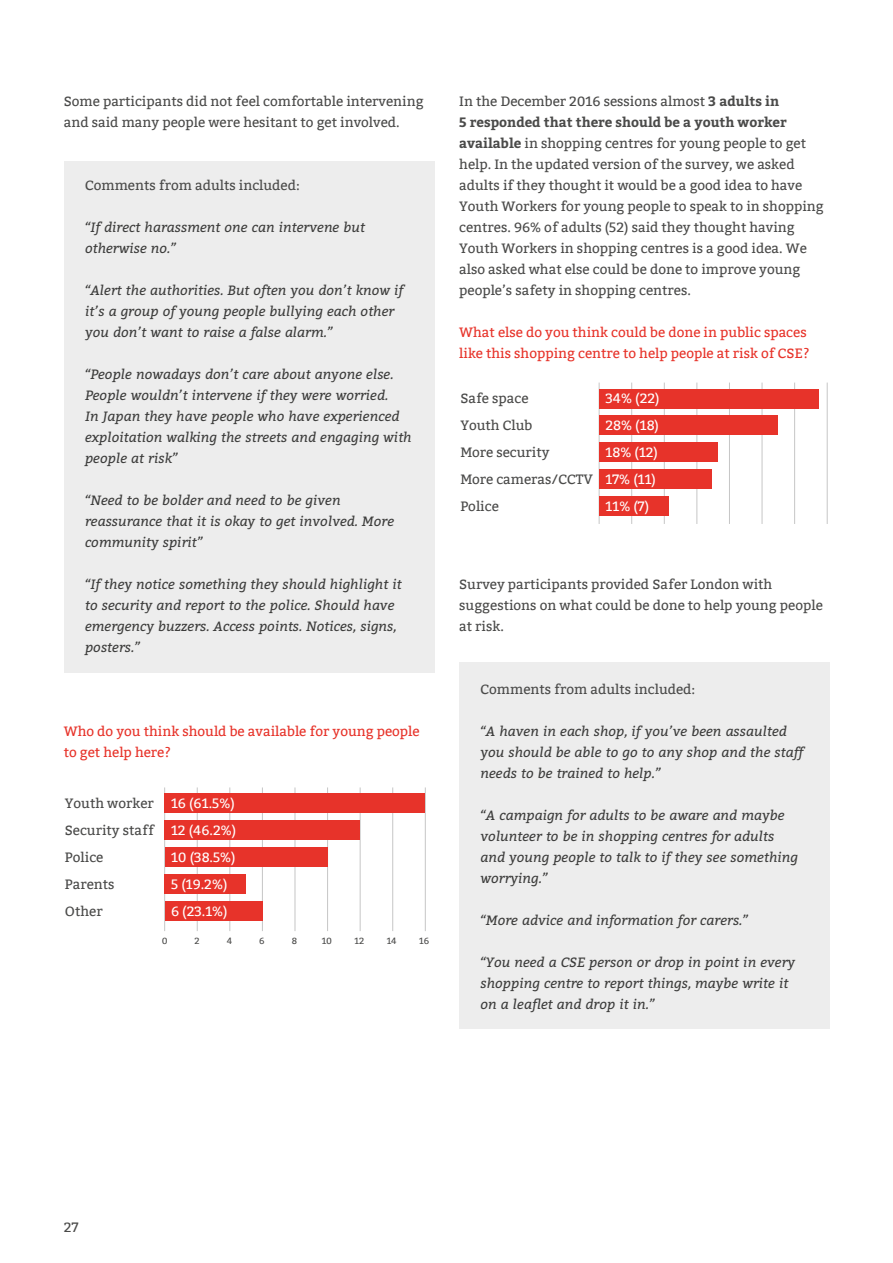
<style>
.page{position:relative;width:893px;height:1263px;background:#fff}
.page>*{position:absolute;margin:0;border:0;box-sizing:border-box;transform-origin:0 0}
.t1{font:italic 13.5px/21px "Bitter";color:#3c3c3b}
.t2{font:13.5px/21px "Bitter";color:#4a4a49}
.t3{font:13.5px/21px "Bitter";color:#e7332a}
.t4{font:13.5px/26.8px "Bitter";color:#fff}
.t5{font:9px "Bitter";color:#4a4a49}
.s1{font-weight:700}
</style>
<div class="page">
<div style="left:64px;top:162px;width:371px;height:511px;background:#ededed"></div>
<div style="left:459px;top:662px;width:371px;height:367px;background:#ededed"></div>
<hr style="left:164px;top:787px;width:1px;height:144px;background:#c6c6c6">
<hr style="left:197px;top:787px;width:1px;height:144px;background:#c6c6c6">
<hr style="left:230px;top:787px;width:1px;height:144px;background:#c6c6c6">
<hr style="left:262px;top:787px;width:1px;height:144px;background:#c6c6c6">
<hr style="left:295px;top:787px;width:1px;height:144px;background:#c6c6c6">
<hr style="left:327px;top:787px;width:1px;height:144px;background:#c6c6c6">
<hr style="left:360px;top:787px;width:1px;height:144px;background:#c6c6c6">
<hr style="left:392px;top:787px;width:1px;height:144px;background:#c6c6c6">
<hr style="left:425px;top:787px;width:1px;height:144px;background:#c6c6c6">
<div style="left:165px;top:794px;width:260px;height:19px;background:#e7332a"></div>
<div style="left:165px;top:821px;width:195px;height:19px;background:#e7332a"></div>
<div style="left:165px;top:848px;width:163px;height:19px;background:#e7332a"></div>
<div style="left:165px;top:874px;width:81px;height:20px;background:#e7332a"></div>
<div style="left:165px;top:901px;width:97px;height:19px;background:#e7332a"></div>
<hr style="left:599px;top:383px;width:1px;height:141px;background:#c6c6c6">
<hr style="left:631px;top:383px;width:1px;height:141px;background:#c6c6c6">
<hr style="left:664px;top:383px;width:1px;height:141px;background:#c6c6c6">
<hr style="left:696px;top:383px;width:1px;height:141px;background:#c6c6c6">
<hr style="left:729px;top:383px;width:1px;height:141px;background:#c6c6c6">
<hr style="left:762px;top:383px;width:1px;height:141px;background:#c6c6c6">
<hr style="left:794px;top:383px;width:1px;height:141px;background:#c6c6c6">
<hr style="left:827px;top:383px;width:1px;height:141px;background:#c6c6c6">
<div style="left:599px;top:389px;width:219px;height:19px;background:#e7332a"></div>
<div style="left:599px;top:416px;width:179px;height:19px;background:#e7332a"></div>
<div style="left:599px;top:443px;width:119px;height:19px;background:#e7332a"></div>
<div style="left:599px;top:470px;width:113px;height:19px;background:#e7332a"></div>
<div style="left:599px;top:496px;width:70px;height:20px;background:#e7332a"></div>
<p class="t2" style="left:64px;top:91px;width:361px">Some participants did not feel comfortable intervening and said many people were hesitant to get involved.</p>
<p class="t2" style="left:85px;top:175px;width:216px">Comments from adults included:</p>
<p class="t1" style="left:85px;top:216px;width:281px">“If direct harassment one can intervene but otherwise no.”</p>
<p class="t1" style="left:85px;top:279px;width:320px">“Alert the authorities. But often you don’t know if it’s a group of young people bullying each other you don’t want to raise a false alarm.”</p>
<p class="t1" style="left:85px;top:363px;width:328px">“People nowadays don’t care about anyone else.<br>People wouldn’t intervene if they were worried.<br>In Japan they have people who have experienced exploitation walking the streets and engaging with people at risk”</p>
<p class="t1" style="left:85px;top:489px;width:311px">“Need to be bolder and need to be given reassurance that it is okay to get involved. More community spirit”</p>
<p class="t1" style="left:85px;top:573px;width:318px">“If they notice something they should highlight it to security and report to the police. Should have emergency buzzers. Access points. Notices, signs, posters.”</p>
<p class="t3" style="left:64px;top:721px;width:357px">Who do you think should be available for young people to get help here?</p>
<p class="t2" style="left:65px;top:790px;width:91px;line-height:27px">Youth worker<br>Security staff<br>Police<br>Parents<br>Other</p>
<p class="t4" style="left:171px;top:790px;width:67px">16 (61.5%)<br>12 (46.2%)<br>10 (38.5%)<br>5 (19.2%)<br>6 (23.1%)</p>
<p class="t5" style="left:162px;top:935px;width:7px">0</p>
<p class="t5" style="left:195px;top:935px;width:7px">2</p>
<p class="t5" style="left:227px;top:935px;width:7px">4</p>
<p class="t5" style="left:259px;top:935px;width:7px">6</p>
<p class="t5" style="left:292px;top:935px;width:7px">8</p>
<p class="t5" style="left:322px;top:935px;width:12px">10</p>
<p class="t5" style="left:354px;top:935px;width:11px">12</p>
<p class="t5" style="left:387px;top:935px;width:12px">14</p>
<p class="t5" style="left:419px;top:935px;width:12px">16</p>
<p class="t2" style="left:459px;top:91px;width:366px">In the December 2016 sessions almost <span class="s1">3 adults in<br>5 responded that there should be a youth worker available</span> in shopping centres for young people to get help. In the updated version of the survey, we asked adults if they thought it would be a good idea to have Youth Workers for young people to speak to in shopping centres. 96% of adults (52) said they thought having Youth Workers in shopping centres is a good idea. We also asked what else could be done to improve young people’s safety in shopping centres.</p>
<p class="t3" style="left:459px;top:322px;width:352px">What else do you think could be done in public spaces like this shopping centre to help people at risk of CSE?</p>
<p class="t2" style="left:460px;top:385px;width:134px;line-height:27px">Safe space<br>Youth Club<br>More security<br>More cameras/CCTV<br>Police</p>
<p class="t4" style="left:606px;top:385px;width:56px">34% (22)<br>28% (18)<br>18% (12)<br>17% (11)<br>11% (7)</p>
<p class="t2" style="left:459px;top:574px;width:365px">Survey participants provided Safer London with suggestions on what could be done to help young people at risk.</p>
<p class="t2" style="left:480px;top:679px;width:216px">Comments from adults included:</p>
<p class="t1" style="left:480px;top:720px;width:324px">“A haven in each shop, if you’ve been assaulted you should be able to go to any shop and the staff needs to be trained to help.”</p>
<p class="t1" style="left:480px;top:804px;width:319px">“A campaign for adults to be aware and maybe volunteer to be in shopping centres for adults and young people to talk to if they see something worrying.”</p>
<p class="t1" style="left:480px;top:909px;width:270px">“More advice and information for carers.”</p>
<p class="t1" style="left:480px;top:951px;width:316px">“You need a CSE person or drop in point in every shopping centre to report things, maybe write it on a leaflet and drop it in.”</p>
<p class="t2" style="left:64px;top:1217px;width:16px">27</p>
</div>
